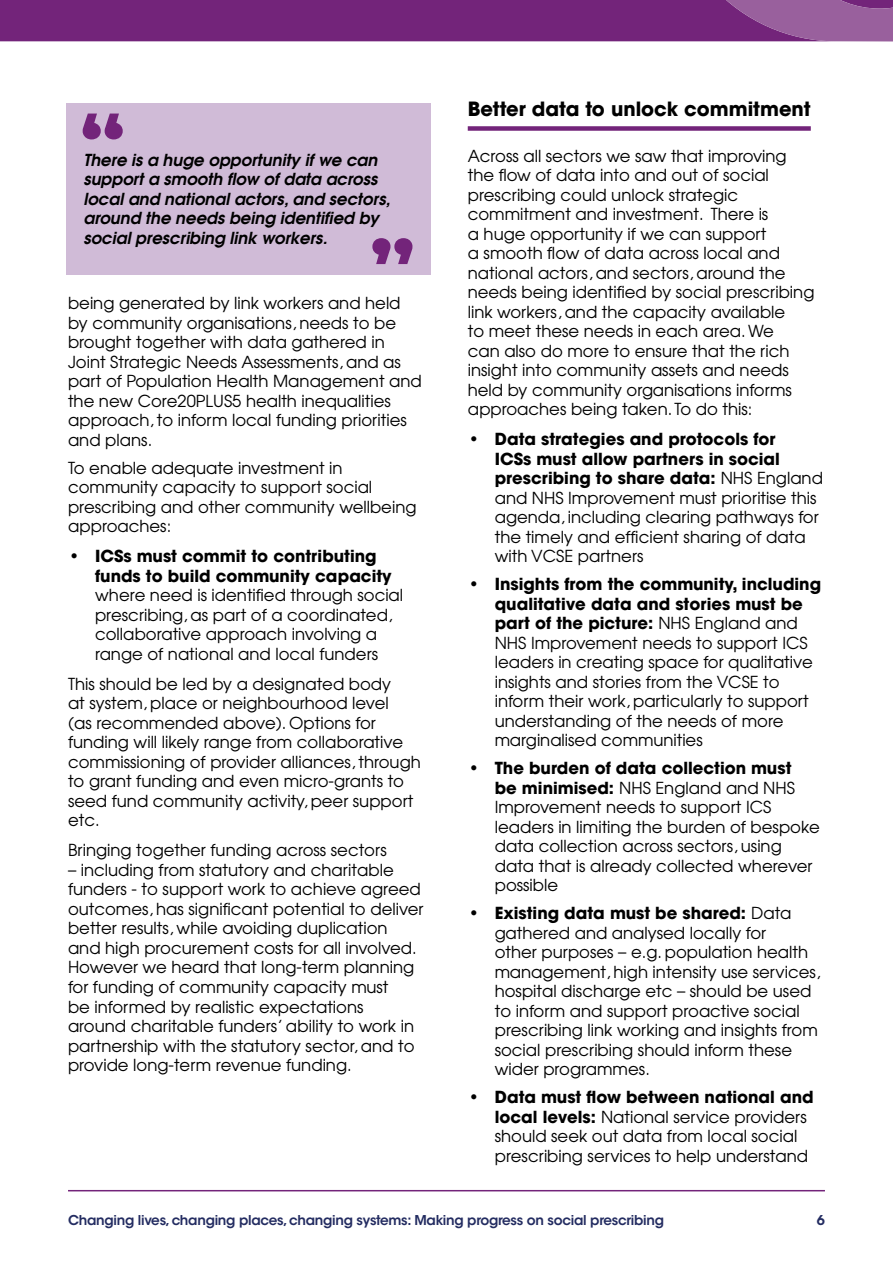
<style>
.page{position:relative;width:893px;height:1263px;background:#fff}
.page>*{position:absolute;margin:0;border:0;box-sizing:border-box;transform-origin:0 0}
.t1{font:700 19.5px "ITC Avant Garde Std";color:#000}
.t2{font:16.5px/19.5px "Avant Garde";color:#000}
.t3{font:italic 600 16.5px/19.5px "Avant Garde";color:#000}
.t4{font:600 13.5px "ITC Avant Garde Std";letter-spacing:-.02em;color:#232c61}
.s1{font-weight:700}
</style>
<div class="page">
<hr style="left:68px;top:1190px;width:757px;height:1px;background:#73247a">
<div style="left:468px;top:126px;width:343px;height:5px;background:#73247a"></div>
<svg style="left:0;top:0;width:893px;height:42px;background:#7a2f80"></svg>
<div style="left:66px;top:103px;width:365px;height:171px;background:#d0bbd7"></div>
<svg style="left:83px;top:114px;width:40px;height:25px"></svg>
<svg style="left:372px;top:238px;width:40px;height:26px"></svg>
<p class="t3" style="left:83px;top:149px;width:309px">There is a huge opportunity if we can support a smooth flow of data across local and national actors, and sectors, around the needs being identified by social prescribing link workers.</p>
<p class="t2" style="left:68px;top:293px;width:355px">being generated by link workers and held by community organisations, needs to be brought together with data gathered in Joint Strategic Needs Assessments, and as part of Population Health Management and the new Core20PLUS5 health inequalities approach, to inform local funding priorities and plans.</p>
<p class="t2" style="left:68px;top:457px;width:350px">To enable adequate investment in community capacity to support social prescribing and other community wellbeing approaches:</p>
<p class="t2" style="left:95px;top:546px;width:310px;text-indent:-27px"><span class="s1">• ICSs must commit to contributing funds to build community capacity </span>where need is identified through social prescribing, as part of a coordinated, collaborative approach involving a range of national and local funders</p>
<p class="t2" style="left:68px;top:674px;width:354px">This should be led by a designated body<br>at system, place or neighbourhood level<br>(as recommended above). Options for funding will likely range from collaborative commissioning of provider alliances, through to grant funding and even micro-grants to seed fund community activity, peer support etc.</p>
<p class="t2" style="left:68px;top:840px;width:320px">Bringing together funding across sectors</p>
<p class="t2" style="left:68px;top:860px;width:357px">– including from statutory and charitable funders - to support work to achieve agreed outcomes, has significant potential to deliver better results, while avoiding duplication and high procurement costs for all involved.<br>However we heard that long-term planning for funding of community capacity must<br>be informed by realistic expectations around charitable funders’ ability to work in partnership with the statutory sector, and to provide long-term revenue funding.</p>
<p class="t1" style="left:468px;top:97px;width:345px">Better data to unlock commitment</p>
<p class="t2" style="left:468px;top:145px;width:348px">Across all sectors we saw that improving the flow of data into and out of social prescribing could unlock strategic commitment and investment. There is<br>a huge opportunity if we can support<br>a smooth flow of data across local and national actors, and sectors, around the needs being identified by social prescribing link workers, and the capacity available<br>to meet these needs in each area. We<br>can also do more to ensure that the rich insight into community assets and needs held by community organisations informs approaches being taken. To do this:</p>
<p class="t2" style="left:495px;top:429px;width:330px;text-indent:-27px"><span class="s1">• Data strategies and protocols for<br>ICSs must allow partners in social prescribing to share data:</span> NHS England and NHS Improvement must prioritise this agenda, including clearing pathways for the timely and efficient sharing of data with VCSE partners</p>
<p class="t2" style="left:495px;top:574px;width:328px;text-indent:-27px"><span class="s1">• Insights from the community, including qualitative data and stories must be part of the picture:</span> NHS England and NHS Improvement needs to support ICS leaders in creating space for qualitative insights and stories from the VCSE to inform their work, particularly to support understanding of the needs of more marginalised communities</p>
<p class="t2" style="left:495px;top:758px;width:327px;text-indent:-27px"><span class="s1">• The burden of data collection must<br>be minimised:</span> NHS England and NHS Improvement needs to support ICS leaders in limiting the burden of bespoke data collection across sectors, using data that is already collected wherever possible</p>
<p class="t2" style="left:495px;top:903px;width:327px;text-indent:-27px"><span class="s1">• Existing data must be shared:</span> Data gathered and analysed locally for<br>other purposes – e.g. population health management, high intensity use services, hospital discharge etc – should be used to inform and support proactive social prescribing link working and insights from social prescribing should inform these wider programmes.</p>
<p class="t2" style="left:495px;top:1087px;width:320px;text-indent:-27px"><span class="s1">• Data must flow between national and local levels:</span> National service providers should seek out data from local social prescribing services to help understand</p>
<p class="t4" style="left:68px;top:1212px;width:597px">Changing lives, changing places, changing systems: Making progress on social prescribing</p>
<p class="t4" style="left:817px;top:1212px;width:10px">6</p>
</div>
